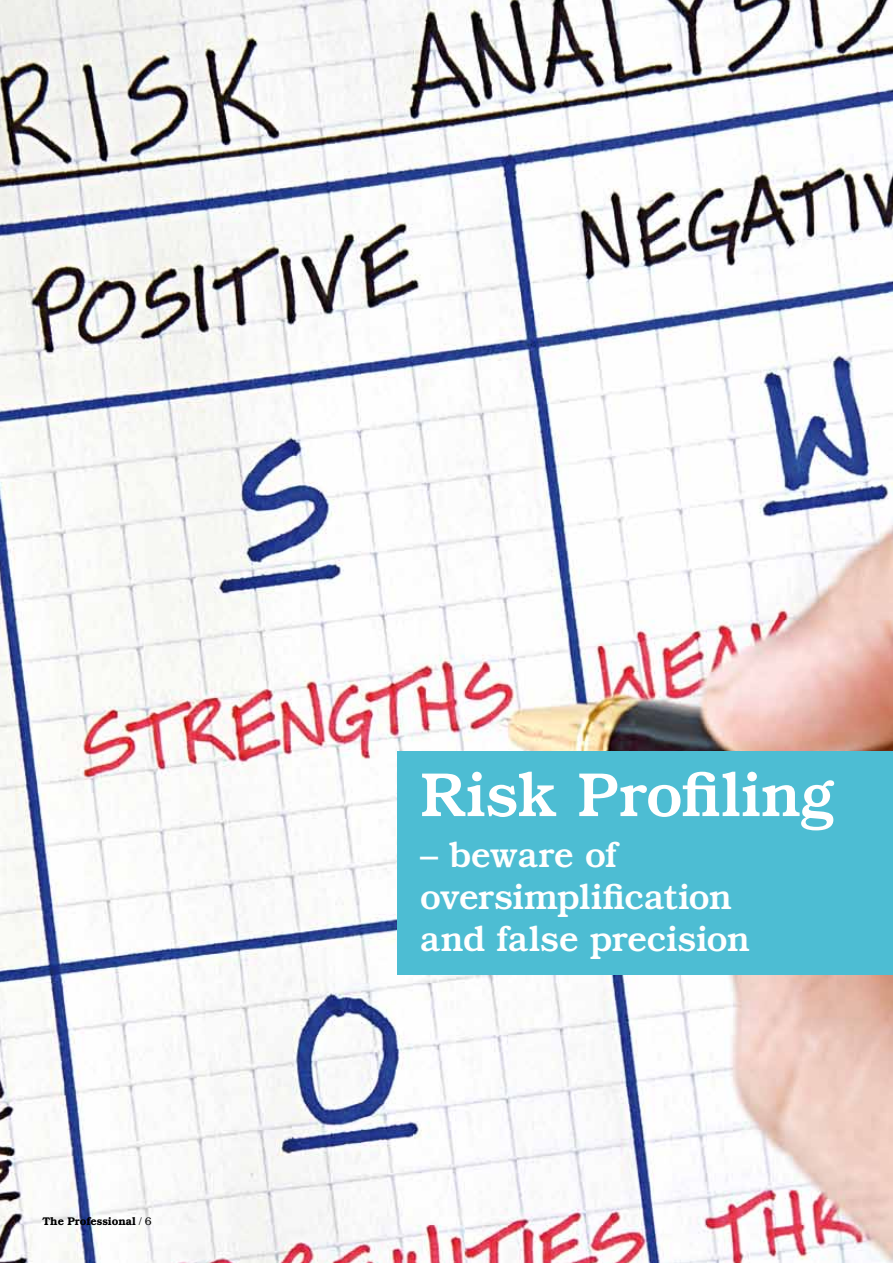
<style>
.page{position:relative;width:893px;height:1263px;background:#fff}
.page>*{position:absolute;margin:0;border:0;box-sizing:border-box;transform-origin:0 0}
.t1{font:500 63px "Bookman IT Cby BT";letter-spacing:-.005em;color:#fff}
.t2{font:500 36px/42px "Bookman IT Cby BT";letter-spacing:-.01em;color:#fff}
.t3{font:600 11.25px "Bookman IT Cby BT";color:#000}
.s1{font-family:"Times";font-weight:400}
.s2{font-weight:300}
</style>
<div class="page">
<img style="left:0;top:0;width:893px;height:1263px">
<div style="left:398px;top:750px;width:495px;height:224px;background:#4dbdd3"></div>
<p class="t3" style="left:43px;top:1214px;width:111px">The Professional <span class="s1">/</span> <span class="s2">6</span></p>
<h1 class="t1" style="left:420px;top:756px;width:414px">Risk Profiling</h1>
<p class="t2" style="left:420px;top:833px;width:331px">– beware of oversimplification and false precision</p>
</div>
